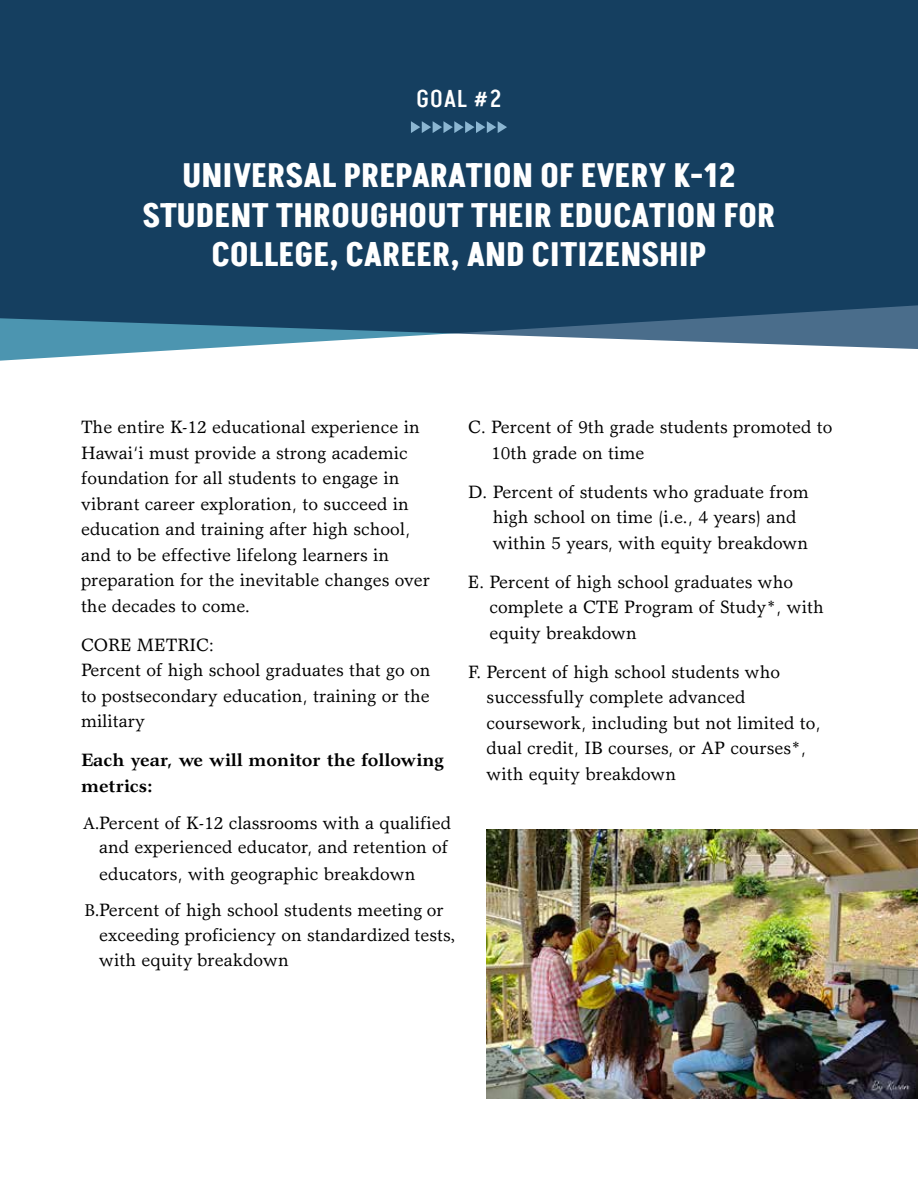
<style>
.page{position:relative;width:918px;height:1188px;background:#fff}
.page>*{position:absolute;margin:0;border:0;box-sizing:border-box;transform-origin:0 0}
.t1{font:700 33px/39.6px "Akshar";color:#fff;text-align:center}
.t2{font:500 24px "Akshar";color:#fff}
.t3{font:18px/25.5px "Garth Graphic";color:#000}
.t4{font:700 18px/25.5px "Garth Graphic";color:#000}
.s1{font-family:"Minion Pro"}
</style>
<div class="page">
<img style="left:486px;top:829px;width:432px;height:269px">
<svg style="left:0;top:0;width:918px;height:361px;background:#234c6b"></svg>
<svg style="left:404px;top:120px;width:103px;height:14px"></svg>
<h2 class="t2" style="left:417px;top:83px;width:86px">GOAL #2</h2>
<h1 class="t1" style="left:142px;top:156px;width:635px">UNIVERSAL PREPARATION OF EVERY K-12<br>STUDENT THROUGHOUT THEIR EDUCATION FOR<br>COLLEGE, CAREER, AND CITIZENSHIP</h1>
<p class="t3" style="left:81px;top:414px;width:351px">The entire K-12 educational experience in Hawai‘i must provide a strong academic foundation for all students to engage in vibrant career exploration, to succeed in education and training after high school, and to be effective lifelong learners in preparation for the inevitable changes over the decades to come.</p>
<p class="t3" style="left:81px;top:632px;width:351px">CORE METRIC:<br>Percent of high school graduates that go on to postsecondary education, training or the military</p>
<p class="t4" style="left:81px;top:747px;width:364px">Each year, we will monitor the following metrics:</p>
<p class="t3" style="left:99px;top:809px;width:353px;text-indent:-17px"><span class="s1">A.</span>Percent of K-12 classrooms with a qualified and experienced educator, and retention of educators, with geographic breakdown</p>
<p class="t3" style="left:99px;top:897px;width:357px;line-height:25px;text-indent:-15px"><span class="s1">B.</span>Percent of high school students meeting or exceeding proficiency on standardized tests<span class="s1">, </span>with equity breakdown</p>
<p class="t3" style="left:491px;top:414px;width:343px;text-indent:-23px">C. Percent of 9th grade students promoted to<br>10th grade on time</p>
<p class="t3" style="left:493px;top:479px;width:317px;text-indent:-25px">D. Percent of students who graduate from high school on time (i.e., 4 years) and within 5 years, with equity breakdown</p>
<p class="t3" style="left:490px;top:569px;width:336px;text-indent:-22px">E. Percent of high school graduates who complete a CTE Program of Study*, with equity breakdown</p>
<p class="t3" style="left:487px;top:659px;width:336px;text-indent:-19px">F. Percent of high school students who successfully complete advanced coursework, including but not limited to, dual credit, IB courses, or AP courses*, with equity breakdown</p>
</div>
